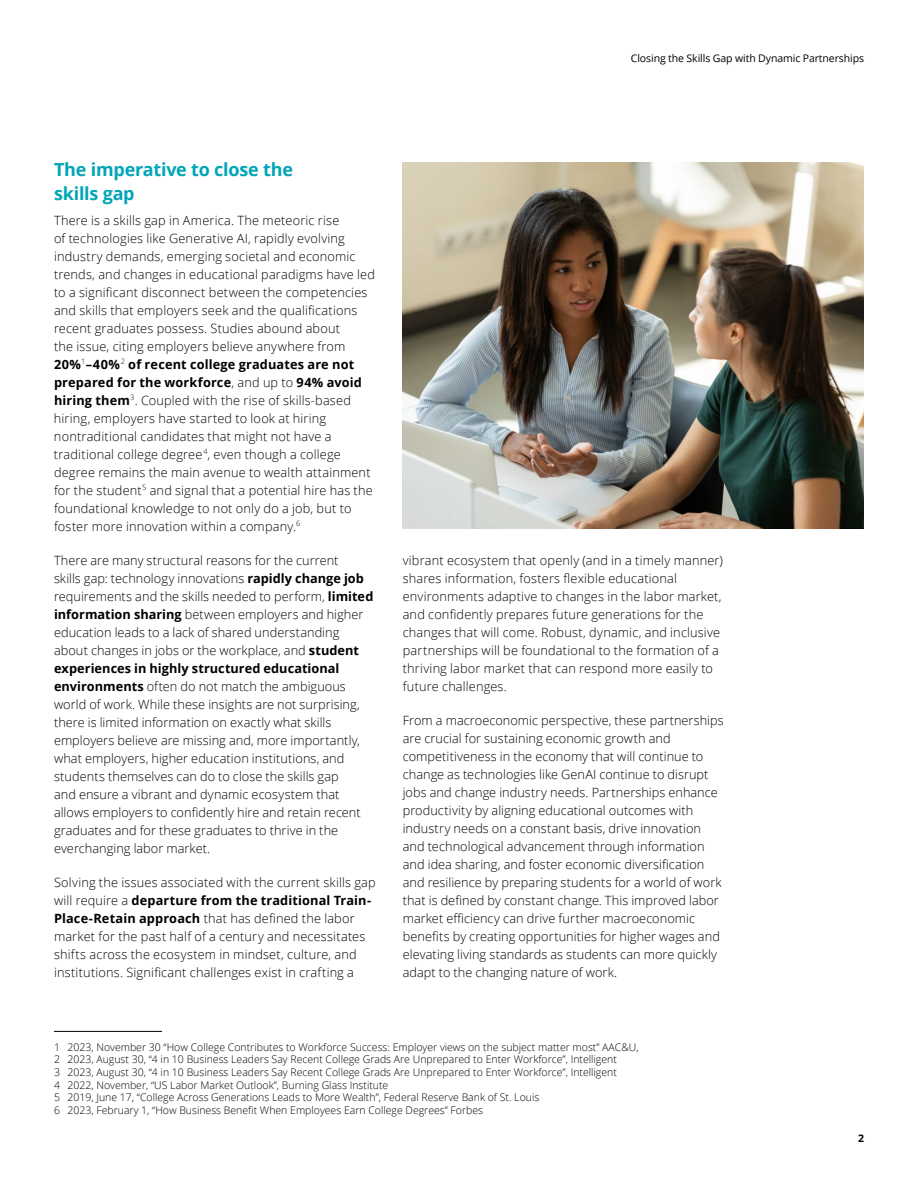
<style>
.page{position:relative;width:918px;height:1188px;background:#fff}
.page>*{position:absolute;margin:0;border:0;box-sizing:border-box;transform-origin:0 0}
.t1{font:700 18px/24px "Open Sans";letter-spacing:-.015em;color:#00a5b8}
.t2{font:300 12.75px/18px "Open Sans";letter-spacing:.01em;color:#000}
.t3{font:300 10.5px/12.6px "Open Sans";color:#000}
.t4{font:10.5px "Open Sans";letter-spacing:-.01em;color:#000}
.t5{font:700 10.5px "Open Sans";color:#000}
.s1{font-weight:700}
</style>
<div class="page">
<hr style="left:54px;top:1031px;width:108px;height:1px;background:#000">
<img style="left:403px;top:162px;width:461px;height:366px">
<p class="t4" style="left:631px;top:51px;width:235px">Closing the Skills Gap with Dynamic Partnerships</p>
<h1 class="t1" style="left:54px;top:157px;width:241px">The imperative to close the skills gap</h1>
<p class="t2" style="left:54px;top:211px;width:323px">There is a skills gap in America. The meteoric rise<br>of technologies like Generative AI, rapidly evolving industry demands, emerging societal and economic trends, and changes in educational paradigms have led to a significant disconnect between the competencies and skills that employers seek and the qualifications recent graduates possess. Studies abound about<br>the issue, citing employers believe anywhere from <span class="s1">20%</span><sup>1</sup><span class="s1">–40%</span><sup>2</sup> <span class="s1">of recent college graduates are not prepared for the workforce</span>, and up to <span class="s1">94% avoid hiring them</span><sup>3</sup>. Coupled with the rise of skills-based hiring, employers have started to look at hiring nontraditional candidates that might not have a traditional college degree<sup>4</sup>, even though a college degree remains the main avenue to wealth attainment for the student<sup>5</sup> and signal that a potential hire has the foundational knowledge to not only do a job, but to foster more innovation within a company.<sup>6</sup></p>
<p class="t2" style="left:54px;top:551px;width:321px">There are many structural reasons for the current<br>skills gap: technology innovations <span class="s1">rapidly change job </span>requirements and the skills needed to perform, <span class="s1">limited information sharing</span> between employers and higher education leads to a lack of shared understanding about changes in jobs or the workplace, and <span class="s1">student experiences in highly structured educational environments</span> often do not match the ambiguous world of work. While these insights are not surprising, there is limited information on exactly what skills employers believe are missing and, more importantly, what employers, higher education institutions, and students themselves can do to close the skills gap<br>and ensure a vibrant and dynamic ecosystem that allows employers to confidently hire and retain recent graduates and for these graduates to thrive in the everchanging labor market.</p>
<p class="t2" style="left:54px;top:873px;width:323px">Solving the issues associated with the current skills gap will require a <span class="s1">departure from the traditional Train-Place-Retain approach</span> that has defined the labor market for the past half of a century and necessitates shifts across the ecosystem in mindset, culture, and institutions. Significant challenges exist in crafting a</p>
<p class="t2" style="left:403px;top:551px;width:322px">vibrant ecosystem that openly (and in a timely manner) shares information, fosters flexible educational environments adaptive to changes in the labor market, and confidently prepares future generations for the changes that will come. Robust, dynamic, and inclusive partnerships will be foundational to the formation of a thriving labor market that can respond more easily to future challenges.</p>
<p class="t2" style="left:403px;top:711px;width:322px">From a macroeconomic perspective, these partnerships are crucial for sustaining economic growth and competitiveness in the economy that will continue to change as technologies like GenAI continue to disrupt jobs and change industry needs. Partnerships enhance productivity by aligning educational outcomes with industry needs on a constant basis, drive innovation and technological advancement through information and idea sharing, and foster economic diversification and resilience by preparing students for a world of work that is defined by constant change. This improved labor market efficiency can drive further macroeconomic benefits by creating opportunities for higher wages and elevating living standards as students can more quickly adapt to the changing nature of work.</p>
<p class="t3" style="left:54px;top:1040px;width:586px">1 2023, November 30 “How College Contributes to Workforce Success: Employer views on the subject matter most” AAC&amp;U, 2 2023, August 30, “4 in 10 Business Leaders Say Recent College Grads Are Unprepared to Enter Workforce”, Intelligent<br>3 2023, August 30, “4 in 10 Business Leaders Say Recent College Grads Are Unprepared to Enter Workforce”, Intelligent<br>4 2022, November, “US Labor Market Outlook”, Burning Glass Institute<br>5 2019, June 17, “College Across Generations Leads to More Wealth”, Federal Reserve Bank of St. Louis<br>6 2023, February 1, “How Business Benefit When Employees Earn College Degrees” Forbes</p>
<p class="t5" style="left:858px;top:1131px;width:7px">2</p>
</div>
